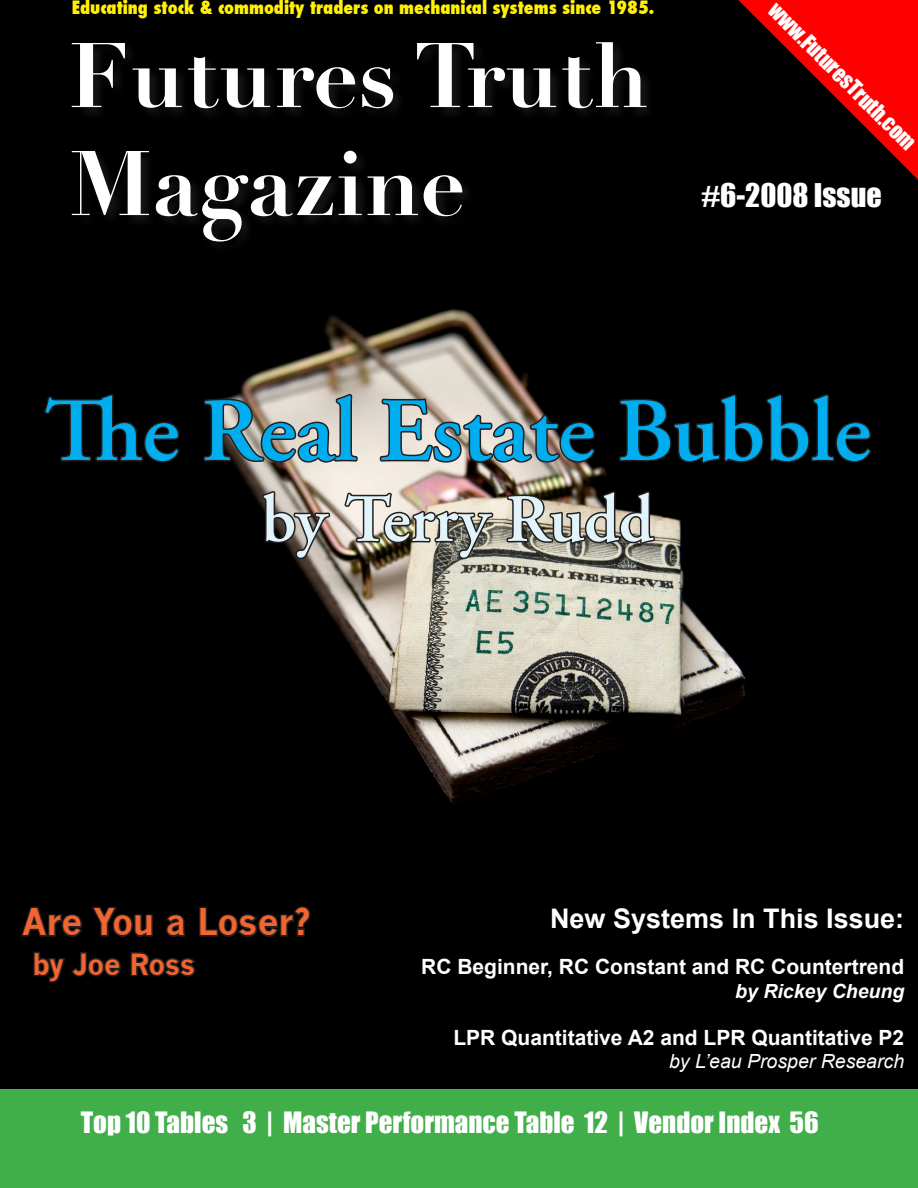
<style>
.page{position:relative;width:918px;height:1188px;background:#fff}
.page>*{position:absolute;margin:0;border:0;box-sizing:border-box;transform-origin:0 0}
.t1{font:600 90px "Adobe Garamond Pro";color:#00aeef}
.t2{font:600 67.5px "Adobe Garamond Pro";color:#e1f4fc}
.t3{font:700 36px "News Gothic";color:#f26430}
.t4{font:30px "Impact";color:#fff}
.t5{font:700 28.5px "News Gothic";letter-spacing:-.01em;color:#f26430}
.t6{font:27px "Impact";color:#fff}
.t7{font:700 27px "Arial";color:#fff}
.t8{font:700 21px "Arial";color:#fff}
.t9{font:21px "Impact";color:#fff}
.t10{font:italic 19.5px "Arial";color:#fff}
.t11{font:italic 700 19.5px "Arial";color:#fff}
.t12{font:800 condensed 18px "Futura";color:#fff101}
</style>
<div class="page">
<div style="left:0;top:0;width:918px;height:1170px;background:#000"></div>
<div style="left:0;top:1089px;width:918px;height:99px;background:#40ae49"></div>
<svg style="left:738px;top:0;width:180px;height:180px"></svg>
<img style="left:234px;top:309px;width:512px;height:494px">
<svg style="left:21px;top:907px;width:132px;height:30px"></svg>
<svg style="left:166px;top:914px;width:20px;height:23px"></svg>
<svg style="left:199px;top:906px;width:112px;height:31px"></svg>
<svg style="left:33px;top:951px;width:88px;height:32px"></svg>
<svg style="left:130px;top:952px;width:66px;height:25px"></svg>
<svg style="left:72px;top:42px;width:574px;height:66px"></svg>
<svg style="left:72px;top:151px;width:390px;height:91px"></svg>
<svg style="left:44px;top:394px;width:136px;height:69px"></svg>
<svg style="left:203px;top:393px;width:154px;height:71px;background:#89817a"></svg>
<svg style="left:378px;top:397px;width:219px;height:67px;background:#847b74"></svg>
<svg style="left:617px;top:393px;width:254px;height:72px"></svg>
<svg style="left:263px;top:490px;width:67px;height:71px;background:#645a53"></svg>
<img style="left:343px;top:491px;width:150px;height:70px">
<img style="left:505px;top:490px;width:149px;height:56px">
<p class="t12" style="left:72px;top:-5px;width:584px">Educating stock &amp; commodity traders on mechanical systems since 1985.</p>
<p class="t9" style="left:782px;top:-3px;width:199px;rotate:45deg">www.FuturesTruth.com</p>
<h3 class="t4" style="left:701px;top:177px;width:182px">#6-2008 Issue</h3>
<h1 class="t1" style="left:44px;top:379px;width:828px">The Real Estate Bubble</h1>
<h2 class="t2" style="left:262px;top:481px;width:393px">by Terry Rudd</h2>
<h3 class="t3" style="left:22px;top:900px;width:290px">Are You a Loser?</h3>
<h3 class="t5" style="left:33px;top:947px;width:164px">by Joe Ross</h3>
<p class="t7" style="left:550px;top:903px;width:356px">New Systems In This Issue:</p>
<p class="t8" style="left:421px;top:955px;width:485px">RC Beginner, RC Constant and RC Countertrend</p>
<p class="t11" style="left:735px;top:980px;width:171px">by Rickey Cheung</p>
<p class="t8" style="left:453px;top:1025px;width:452px">LPR Quantitative A2 and LPR Quantitative P2</p>
<p class="t10" style="left:669px;top:1050px;width:237px">by L’eau Prosper Research</p>
<p class="t6" style="left:81px;top:1106px;width:739px">Top 10 Tables 3 | Master Performance Table 12 | Vendor Index 56</p>
</div>
